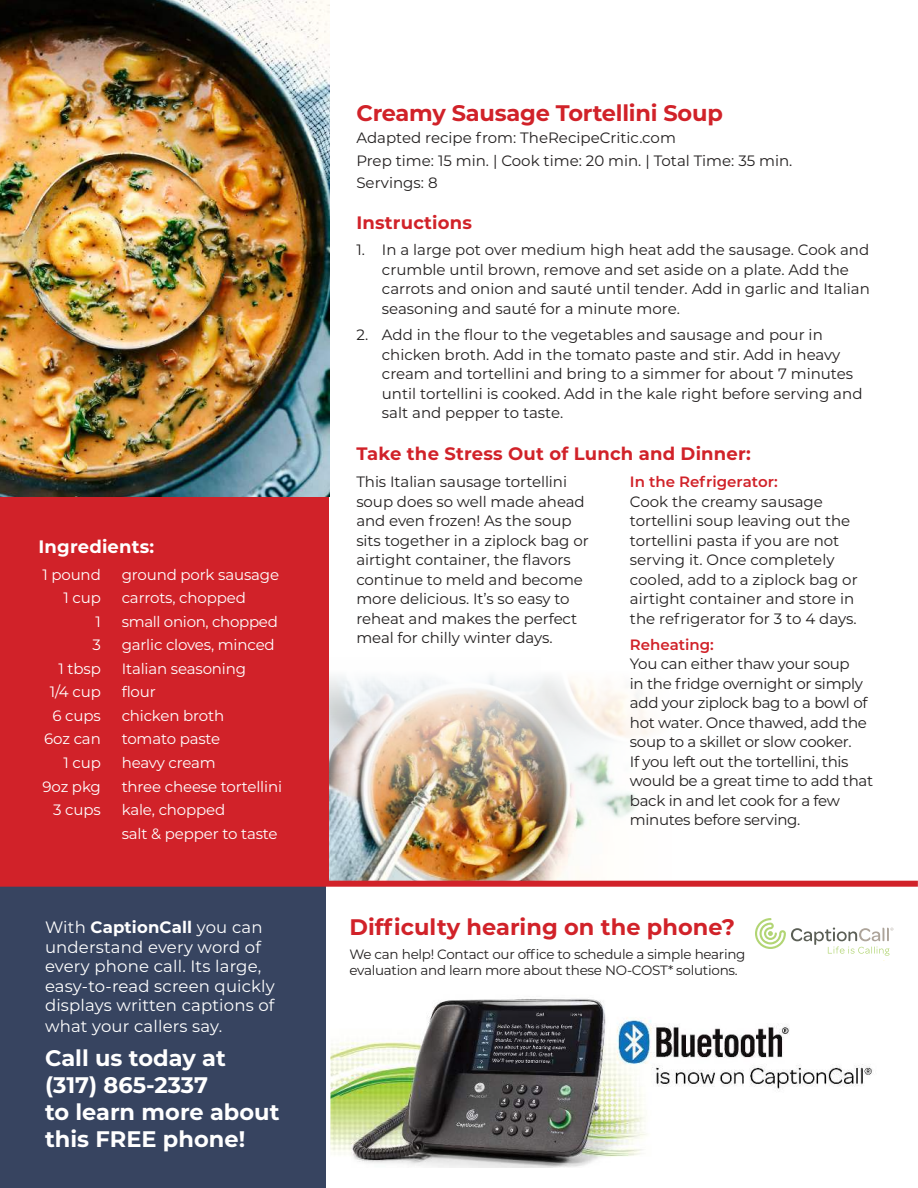
<style>
.page{position:relative;width:918px;height:1188px;background:#fff}
.page>*{position:absolute;margin:0;border:0;box-sizing:border-box;transform-origin:0 0}
.t1{font:700 22.5px/27px "Montserrat";color:#fff}
.t2{font:700 22.5px "Montserrat";letter-spacing:-.01em;color:#d12229}
.t3{font:700 18px "Montserrat";letter-spacing:.01em;color:#d12229}
.t4{font:700 18px "Montserrat";letter-spacing:.01em;color:#fff}
.t5{font:16.5px/19.5px "Montserrat";letter-spacing:.01em;color:#fff}
.t6{font:15px/19.5px "Montserrat";letter-spacing:-.005em;color:#221f1f}
.t7{font:15px/23.5px "Montserrat";letter-spacing:-.01em;color:#fff}
.t8{font:600 15px "Montserrat";color:#d12229}
.t9{font:13.5px/16.2px "Montserrat";letter-spacing:-.02em;color:#221f1f}
.s1{font-weight:700}
</style>
<div class="page">
<hr style="left:917px;top:362px;width:1px;height:492px;background:#f1f1f2">
<img style="left:329px;top:676px;width:343px;height:205px">
<div style="left:0;top:496px;width:329px;height:388px;background:#d12229"></div>
<div style="left:0;top:884px;width:918px;height:304px;background:#374460"></div>
<div style="left:327px;top:882px;width:591px;height:306px;background:#fff"></div>
<img style="left:0;top:0;width:329px;height:496px">
<hr style="left:917px;top:845px;width:1px;height:34px;background:#fec509">
<img style="left:330px;top:998px;width:543px;height:170px">
<svg style="left:755px;top:918px;width:139px;height:38px"></svg>
<div style="left:0;top:881px;width:918px;height:6px;background:#d12229"></div>
<p class="t4" style="left:39px;top:539px;width:117px">Ingredients:</p>
<p class="t7" style="left:42px;top:563px;width:60px">1 pound</p>
<p class="t7" style="left:122px;top:563px;width:159px">ground pork sausage</p>
<p class="t7" style="left:63px;top:587px;width:39px">1 cup</p>
<p class="t7" style="left:122px;top:587px;width:126px">carrots, chopped</p>
<p class="t7" style="left:95px;top:610px;width:7px">1</p>
<p class="t7" style="left:122px;top:610px;width:158px">small onion, chopped</p>
<p class="t7" style="left:92px;top:634px;width:10px">3</p>
<p class="t7" style="left:122px;top:634px;width:155px">garlic cloves, minced</p>
<p class="t7" style="left:58px;top:657px;width:44px">1 tbsp</p>
<p class="t7" style="left:122px;top:657px;width:126px">Italian seasoning</p>
<p class="t7" style="left:50px;top:681px;width:53px">1/4 cup</p>
<p class="t7" style="left:122px;top:681px;width:36px">flour</p>
<p class="t7" style="left:52px;top:704px;width:50px">6 cups</p>
<p class="t7" style="left:122px;top:704px;width:104px">chicken broth</p>
<p class="t7" style="left:44px;top:728px;width:58px">6oz can</p>
<p class="t7" style="left:122px;top:728px;width:100px">tomato paste</p>
<p class="t7" style="left:63px;top:751px;width:39px">1 cup</p>
<p class="t7" style="left:122px;top:751px;width:96px">heavy cream</p>
<p class="t7" style="left:43px;top:775px;width:60px">9oz pkg</p>
<p class="t7" style="left:122px;top:775px;width:162px">three cheese tortellini</p>
<p class="t7" style="left:53px;top:798px;width:49px">3 cups</p>
<p class="t7" style="left:122px;top:798px;width:157px">kale, chopped<br>salt &amp; pepper to taste</p>
<p class="t5" style="left:45px;top:918px;width:231px">With <span class="s1">CaptionCall</span> you can understand every word of every phone call. Its large, easy-to-read screen quickly displays written captions of</p>
<p class="t5" style="left:45px;top:1017px;width:179px">what your callers say.</p>
<h1 class="t1" style="left:45px;top:1046px;width:236px">Call us today at (317) 865-2337<br>to learn more about this FREE phone!</h1>
<h1 class="t2" style="left:356px;top:103px;width:368px">Creamy Sausage Tortellini Soup</h1>
<p class="t6" style="left:356px;top:127px;width:438px;line-height:22.5px">Adapted recipe from: TheRecipeCritic.com<br>Prep time: 15 min. | Cook time: 20 min. | Total Time: 35 min.<br>Servings: 8</p>
<p class="t3" style="left:356px;top:215px;width:117px">Instructions</p>
<p class="t6" style="left:382px;top:241px;width:490px;text-indent:-26px">1. In a large pot over medium high heat add the sausage. Cook and crumble until brown, remove and set aside on a plate. Add the carrots and onion and sauté until tender. Add in garlic and Italian seasoning and sauté for a minute more.</p>
<p class="t6" style="left:382px;top:326px;width:482px;text-indent:-26px">2. Add in the flour to the vegetables and sausage and pour in chicken broth. Add in the tomato paste and stir. Add in heavy cream and tortellini and bring to a simmer for about 7 minutes until tortellini is cooked. Add in the kale right before serving and salt and pepper to taste.</p>
<p class="t3" style="left:356px;top:446px;width:396px">Take the Stress Out of Lunch and Dinner:</p>
<p class="t8" style="left:630px;top:475px;width:149px">In the Refrigerator:</p>
<p class="t6" style="left:630px;top:492px;width:229px">Cook the creamy sausage tortellini soup leaving out the tortellini pasta if you are not serving it. Once completely cooled, add to a ziplock bag or airtight container and store in the refrigerator for 3 to 4 days.</p>
<p class="t8" style="left:630px;top:638px;width:85px">Reheating:</p>
<p class="t6" style="left:630px;top:655px;width:245px">You can either thaw your soup<br>in the fridge overnight or simply add your ziplock bag to a bowl of hot water. Once thawed, add the soup to a skillet or slow cooker.<br>If you left out the tortellini, this would be a great time to add that back in and let cook for a few minutes before serving.</p>
<p class="t6" style="left:356px;top:472px;width:234px">This Italian sausage tortellini soup does so well made ahead and even frozen! As the soup sits together in a ziplock bag or airtight container, the flavors continue to meld and become more delicious. It’s so easy to reheat and makes the perfect meal for chilly winter days.</p>
<h1 class="t2" style="left:350px;top:917px;width:387px">Difficulty hearing on the phone?</h1>
<p class="t9" style="left:350px;top:946px;width:398px">We can help! Contact our office to schedule a simple hearing evaluation and learn more about these NO-COST* solutions.</p>
</div>
